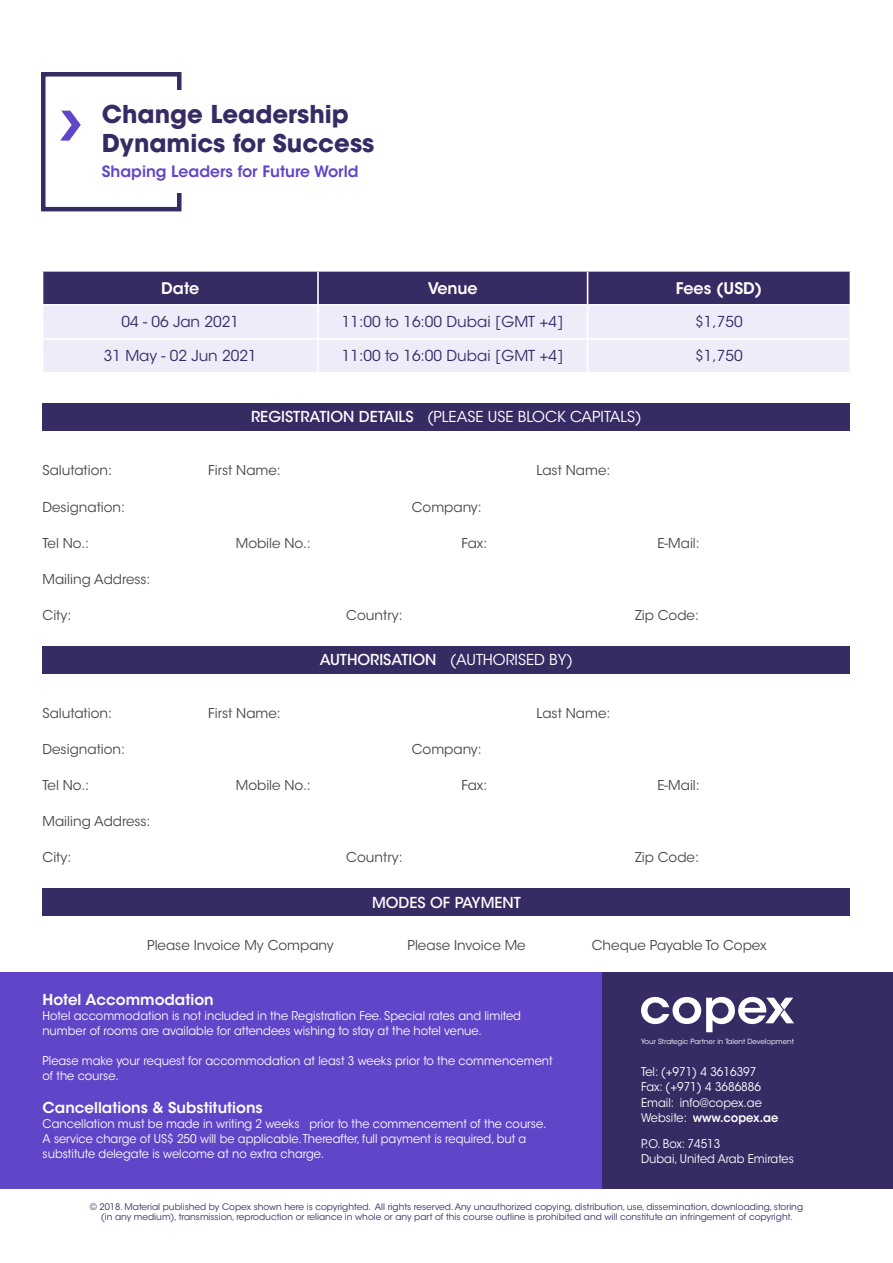
<style>
.page{position:relative;width:893px;height:1263px;background:#fff}
.page>*{position:absolute;margin:0;border:0;box-sizing:border-box;transform-origin:0 0}
.t1{font:700 24.45px/28.8px "ITC Avant Garde Std";color:#372b64}
.t2{font:600 15.9px "ITC Avant Garde Std";color:#fff}
.t3{font:600 15.6px "ITC Avant Garde Std";color:#6145c8}
.t4{font:15px "ITC Avant Garde Std";color:#372b64}
.t5{font:15px "ITC Avant Garde Std";color:#fff}
.t6{font:600 15px "ITC Avant Garde Std";color:#fff}
.t7{font:500 15px "ITC Avant Garde Std";color:#fff}
.t8{font:13.5px "ITC Avant Garde Std";color:#48484a}
.t9{font:12px/15px "ITC Avant Garde Std";color:#fff;scale:.95 1}
.t10{font:9px/10.8px "ITC Avant Garde Std";color:#372b64;text-align:center}
.t11{font:7.2px "ITC Avant Garde Std";color:#fff}
.s1{font-weight:500}
.s2{font-weight:600}
</style>
<div class="page">
<div style="left:41px;top:72px;width:141px;height:139px;border:4px solid #372b64"></div>
<div style="left:165px;top:91px;width:27px;height:102px;background:#fff"></div>
<svg style="left:60px;top:111px;width:21px;height:30px"></svg>
<div style="left:43px;top:403px;width:807px;height:28px;background:#372b64"></div>
<div style="left:43px;top:646px;width:807px;height:28px;background:#372b64"></div>
<div style="left:43px;top:888px;width:807px;height:28px;background:#372b64"></div>
<div style="left:43px;top:272px;width:807px;height:32px;background:#372b64"></div>
<div style="left:43px;top:306px;width:807px;height:66px;background:#efecf9"></div>
<hr style="left:317px;top:272px;width:2px;height:32px;background:#fff">
<hr style="left:587px;top:272px;width:1px;height:32px;background:#fff">
<hr style="left:317px;top:306px;width:2px;height:32px;background:#fff">
<hr style="left:587px;top:306px;width:1px;height:32px;background:#fff">
<hr style="left:42px;top:338px;width:276px;height:2px;background:#fff">
<hr style="left:318px;top:338px;width:270px;height:2px;background:#fff">
<hr style="left:317px;top:340px;width:2px;height:32px;background:#fff">
<hr style="left:588px;top:338px;width:263px;height:2px;background:#fff">
<hr style="left:587px;top:340px;width:1px;height:32px;background:#fff">
<div style="left:0;top:972px;width:603px;height:216px;background:#6145c8"></div>
<div style="left:603px;top:972px;width:290px;height:216px;background:#372b64"></div>
<svg style="left:641px;top:997px;width:153px;height:35px"></svg>
<h1 class="t1" style="left:102px;top:99px;width:274px">Change Leadership<br>Dynamics for Success</h1>
<h3 class="t3" style="left:102px;top:162px;width:258px">Shaping Leaders for Future World</h3>
<h2 class="t2" style="left:161px;top:278px;width:39px">Date</h2>
<h2 class="t2" style="left:428px;top:278px;width:51px">Venue</h2>
<h2 class="t2" style="left:676px;top:278px;width:88px">Fees (USD)</h2>
<p class="t4" style="left:121px;top:313px;width:119px">04 - 06 Jan 2021</p>
<p class="t4" style="left:342px;top:313px;width:223px">11:00 to 16:00 Dubai [GMT +4]</p>
<p class="t4" style="left:695px;top:313px;width:49px">$1,750</p>
<p class="t4" style="left:104px;top:347px;width:154px">31 May - 02 Jun 2021</p>
<p class="t4" style="left:342px;top:347px;width:223px">11:00 to 16:00 Dubai [GMT +4]</p>
<p class="t4" style="left:695px;top:347px;width:49px">$1,750</p>
<p class="t5" style="left:251px;top:408px;width:392px"><span class="s1">REGISTRATION DETAILS</span> (PLEASE USE BLOCK CAPITALS)</p>
<p class="t8" style="left:43px;top:462px;width:71px">Salutation:</p>
<p class="t8" style="left:208px;top:462px;width:74px">First Name:</p>
<p class="t8" style="left:536px;top:462px;width:76px">Last Name:</p>
<p class="t8" style="left:43px;top:499px;width:84px">Designation:</p>
<p class="t8" style="left:412px;top:499px;width:71px">Company:</p>
<p class="t8" style="left:43px;top:535px;width:48px">Tel No.:</p>
<p class="t8" style="left:236px;top:535px;width:76px">Mobile No.:</p>
<p class="t8" style="left:461px;top:535px;width:27px">Fax:</p>
<p class="t8" style="left:657px;top:535px;width:44px">E-Mail:</p>
<p class="t8" style="left:43px;top:571px;width:110px">Mailing Address:</p>
<p class="t8" style="left:43px;top:607px;width:30px">City:</p>
<p class="t8" style="left:346px;top:607px;width:58px">Country:</p>
<p class="t8" style="left:635px;top:607px;width:65px">Zip Code:</p>
<p class="t5" style="left:320px;top:651px;width:255px"><span class="s1">AUTHORISATION</span> (AUTHORISED BY)</p>
<p class="t8" style="left:43px;top:705px;width:71px">Salutation:</p>
<p class="t8" style="left:208px;top:705px;width:74px">First Name:</p>
<p class="t8" style="left:536px;top:705px;width:76px">Last Name:</p>
<p class="t8" style="left:43px;top:741px;width:84px">Designation:</p>
<p class="t8" style="left:412px;top:741px;width:71px">Company:</p>
<p class="t8" style="left:43px;top:777px;width:48px">Tel No.:</p>
<p class="t8" style="left:236px;top:777px;width:76px">Mobile No.:</p>
<p class="t8" style="left:461px;top:777px;width:27px">Fax:</p>
<p class="t8" style="left:657px;top:777px;width:44px">E-Mail:</p>
<p class="t8" style="left:43px;top:813px;width:110px">Mailing Address:</p>
<p class="t8" style="left:43px;top:849px;width:30px">City:</p>
<p class="t8" style="left:346px;top:849px;width:58px">Country:</p>
<p class="t8" style="left:635px;top:849px;width:65px">Zip Code:</p>
<p class="t7" style="left:372px;top:893px;width:150px">MODES OF PAYMENT</p>
<p class="t8" style="left:147px;top:937px;width:188px">Please Invoice My Company</p>
<p class="t8" style="left:408px;top:937px;width:120px">Please Invoice Me</p>
<p class="t8" style="left:592px;top:937px;width:176px">Cheque Payable To Copex</p>
<p class="t6" style="left:43px;top:990px;width:173px">Hotel Accommodation</p>
<p class="t9" style="left:43px;top:1008px;width:505px">Hotel accommodation is not included in the Registration Fee. Special rates and limited number of rooms are available for attendees wishing to stay at the hotel venue.</p>
<p class="t9" style="left:43px;top:1053px;width:538px">Please make your request for accommodation at least 3 weeks prior to the commencement of the course.</p>
<p class="t6" style="left:43px;top:1098px;width:222px">Cancellations &amp; Substitutions</p>
<p class="t9" style="left:43px;top:1116px;width:532px">Cancellation must be made in writing 2 weeks prior to the commencement of the course.<br>A service charge of US$ 250 will be applicable. Thereafter, full payment is required, but a substitute delegate is welcome at no extra charge.</p>
<p class="t11" style="left:641px;top:1037px;width:154px">Your Strategic Partner in Talent Development</p>
<p class="t9" style="left:641px;top:1065px;width:146px">Tel: (+971) 4 3616397<br>Fax: (+971) 4 3686886<br>Email: info@copex.ae<br>Website: <span class="s2">www.copex.ae</span></p>
<p class="t9" style="left:641px;top:1137px;width:162px">P.O. Box: 74513<br>Dubai, United Arab Emirates</p>
<p class="t10" style="left:90px;top:1201px;width:715px">© 2018. Material published by Copex shown here is copyrighted. All rights reserved. Any unauthorized copying, distribution, use, dissemination, downloading, storing (in any medium), transmission, reproduction or reliance in whole or any part of this course outline is prohibited and will constitute an infringement of copyright.</p>
</div>
